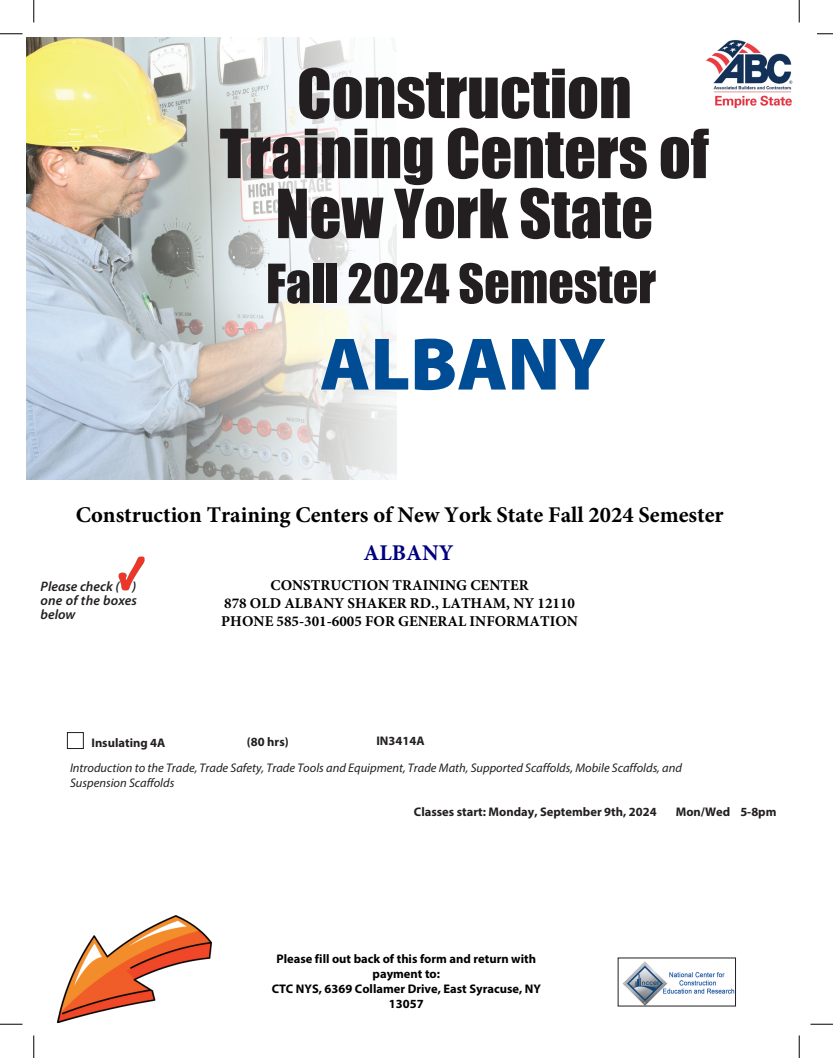
<style>
.page{position:relative;width:833px;height:1058px;background:#fff}
.page>*{position:absolute;margin:0;border:0;box-sizing:border-box;transform-origin:0 0}
.t1{font:900 75px "Myriad Pro";letter-spacing:-.005em;color:#014d95}
.t2{font:62.5px/60px "Impact";color:#231f20;text-align:center}
.t3{font:50px "Impact";color:#231f20}
.t4{font:700 22.5px "Minion Pro";color:#000}
.t5{font:700 22.5px "Minion Pro";color:#000080}
.t6{font:700 15px/18px "Minion Pro";color:#000;text-align:center}
.t7{font:italic 600 13.75px/14px "Myriad Pro";color:#231f20;text-align:justify}
.t8{font:italic 12.5px/15px "Myriad Pro";color:#231f20}
.t9{font:700 12.5px/15px "Myriad Pro";color:#000;text-align:center}
.t10{font:700 12.5px "Myriad Pro";color:#231f20}
</style>
<div class="page">
<img style="left:27px;top:37px;width:369px;height:443px">
<img style="left:621px;top:959px;width:115px;height:48px">
<img style="left:58px;top:915px;width:153px;height:107px">
<svg style="left:33px;top:0;width:2px;height:22px"></svg>
<svg style="left:0;top:33px;width:22px;height:2px"></svg>
<svg style="left:798px;top:0;width:2px;height:22px"></svg>
<svg style="left:817px;top:33px;width:15px;height:2px"></svg>
<svg style="left:33px;top:1035px;width:2px;height:23px"></svg>
<svg style="left:0;top:1023px;width:22px;height:2px"></svg>
<svg style="left:798px;top:1035px;width:2px;height:23px"></svg>
<svg style="left:810px;top:1023px;width:22px;height:2px"></svg>
<div style="left:410px;top:1037px;width:13px;height:13px;border:1px solid #fff;border-radius:50%"></div>
<div style="left:7px;top:522px;width:13px;height:13px;border:1px solid #fff;border-radius:50%"></div>
<div style="left:812px;top:522px;width:13px;height:13px;border:1px solid #fff;border-radius:50%"></div>
<img style="left:118px;top:556px;width:27px;height:35px">
<img style="left:706px;top:40px;width:87px;height:68px">
<div style="left:67px;top:732px;width:17px;height:17px;border:1px solid #231f20"></div>
<h2 class="t2" style="left:220px;top:62px;width:490px">Construction<br>Training Centers of<br>New York State</h2>
<h3 class="t3" style="left:266px;top:245px;width:391px">Fall 2024 Semester</h3>
<h1 class="t1" style="left:320px;top:336px;width:287px">ALBANY</h1>
<h3 class="t4" style="left:76px;top:498px;width:649px">Construction Training Centers of New York State Fall 2024 Semester</h3>
<h3 class="t5" style="left:363px;top:536px;width:91px">ALBANY</h3>
<p class="t6" style="left:221px;top:576px;width:358px">CONSTRUCTION TRAINING CENTER<br>878 OLD ALBANY SHAKER RD., LATHAM, NY 12110<br>PHONE 585-301-6005 FOR GENERAL INFORMATION</p>
<p class="t7" style="left:41px;top:580px;width:98px">Please check ( ) one of the boxes below</p>
<p class="t10" style="left:91px;top:734px;width:75px">Insulating 4A</p>
<p class="t10" style="left:247px;top:734px;width:43px">(80 hrs)</p>
<p class="t10" style="left:376px;top:733px;width:50px">IN3414A</p>
<p class="t8" style="left:70px;top:760px;width:613px">Introduction to the Trade, Trade Safety, Trade Tools and Equipment, Trade Math, Supported Scaffolds, Mobile Scaffolds, and<br>Suspension Scaffolds</p>
<p class="t10" style="left:414px;top:803px;width:244px">Classes start: Monday, September 9th, 2024</p>
<p class="t10" style="left:675px;top:803px;width:102px">Mon/Wed 5-8pm</p>
<p class="t9" style="left:272px;top:950px;width:271px">Please fill out back of this form and return with payment to:<br>CTC NYS, 6369 Collamer Drive, East Syracuse, NY<br>13057</p>
</div>
